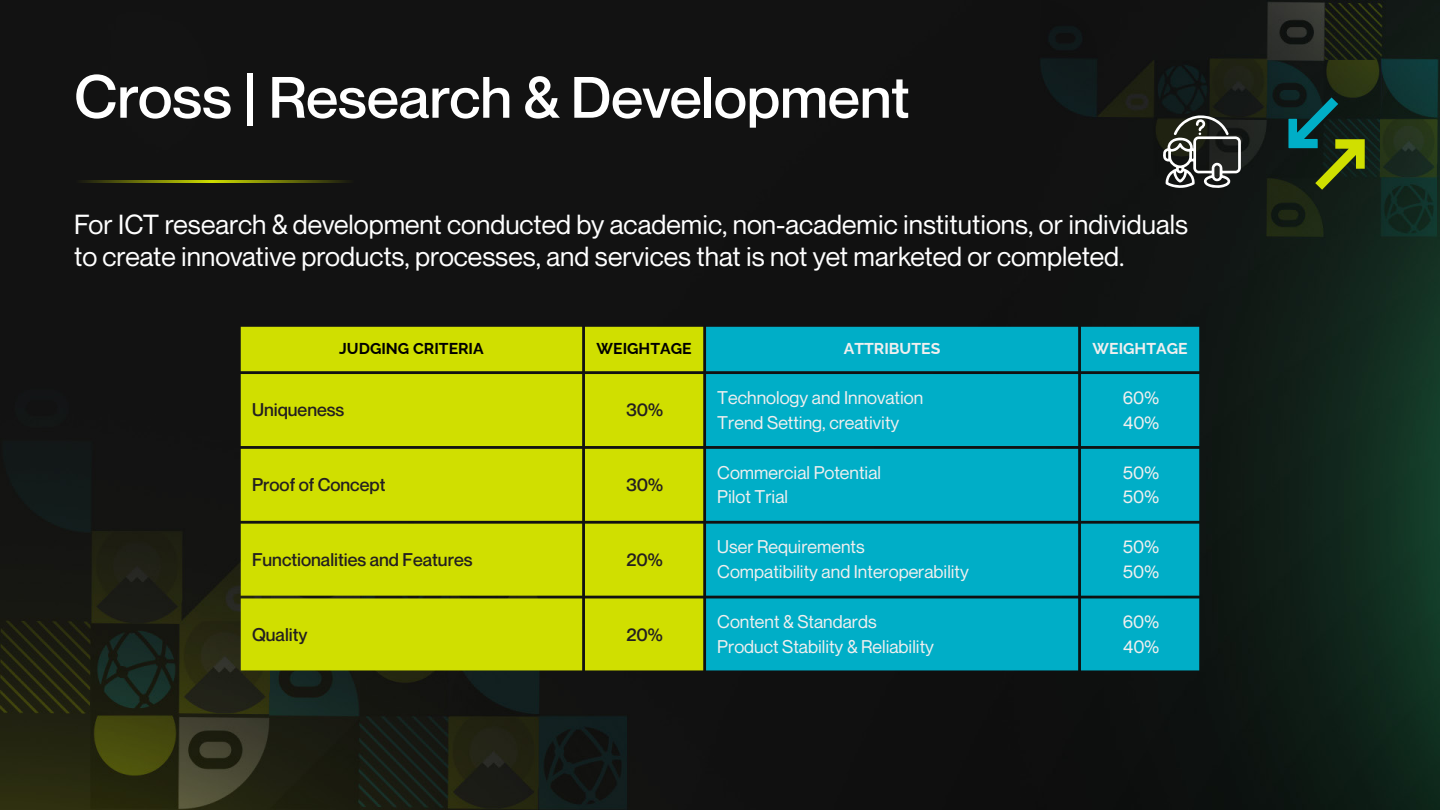
<style>
.page{position:relative;width:1440px;height:810px;background:#fff}
.page>*{position:absolute;margin:0;border:0;box-sizing:border-box;transform-origin:0 0}
.t1{font:500 57px "Neue Montreal";color:#fff}
.t2{font:27px/32.4px "Neue Montreal";color:#fff}
.t3{font:18px/24.8px "Neue Montreal";color:#f0efef}
.t4{font:500 18px "Neue Montreal";color:#231f20}
.t5{font:700 15.75px "Raleway";color:#000}
.t6{font:700 15.75px "Raleway";color:#f0efef}
.s1{font-size:59.4px}
</style>
<div class="page">
<img style="left:0;top:0;width:1440px;height:810px">
<svg style="left:74px;top:180px;width:280px;height:2px"></svg>
<svg style="left:1288px;top:97px;width:77px;height:93px;background:#27482b"></svg>
<svg style="left:1163px;top:115px;width:78px;height:73px"></svg>
<div style="left:241px;top:327px;width:462px;height:44px;background:#d0df00"></div>
<div style="left:706px;top:327px;width:493px;height:343px;background:#00aec7"></div>
<div style="left:241px;top:374px;width:462px;height:296px;background:#d0df00"></div>
<h1 class="t1" style="left:74px;top:63px;width:837px"><span class="s1">Cross |</span> Research &amp; Development</h1>
<h2 class="t2" style="left:74px;top:208px;width:1115px">For ICT research &amp; development conducted by academic, non-academic institutions, or individuals to create innovative products, processes, and services that is not yet marketed or completed.</h2>
<p class="t5" style="left:339px;top:337px;width:146px">JUDGING CRITERIA</p>
<p class="t5" style="left:597px;top:337px;width:96px">WEIGHTAGE</p>
<p class="t6" style="left:844px;top:337px;width:98px">ATTRIBUTES</p>
<p class="t6" style="left:1093px;top:337px;width:96px">WEIGHTAGE</p>
<p class="t4" style="left:252px;top:399px;width:94px">Uniqueness</p>
<p class="t4" style="left:626px;top:399px;width:38px">30%</p>
<p class="t4" style="left:252px;top:474px;width:135px">Proof of Concept</p>
<p class="t4" style="left:627px;top:474px;width:38px">30%</p>
<p class="t4" style="left:252px;top:548px;width:222px">Functionalities and Features</p>
<p class="t4" style="left:626px;top:548px;width:38px">20%</p>
<p class="t4" style="left:252px;top:623px;width:57px">Quality</p>
<p class="t4" style="left:626px;top:623px;width:38px">20%</p>
<p class="t3" style="left:717px;top:385px;width:208px">Technology and Innovation<br>Trend Setting, creativity</p>
<p class="t3" style="left:1123px;top:385px;width:38px">60%<br>40%</p>
<p class="t3" style="left:717px;top:460px;width:165px;line-height:24.2px">Commercial Potential<br>Pilot Trial</p>
<p class="t3" style="left:1123px;top:460px;width:37px">50%<br>50%</p>
<p class="t3" style="left:717px;top:535px;width:253px">User Requirements<br>Compatibility and Interoperability</p>
<p class="t3" style="left:1123px;top:535px;width:37px">50%<br>50%</p>
<p class="t3" style="left:717px;top:610px;width:218px">Content &amp; Standards<br>Product Stability &amp; Reliability</p>
<p class="t3" style="left:1123px;top:610px;width:38px">60%<br>40%</p>
</div>
